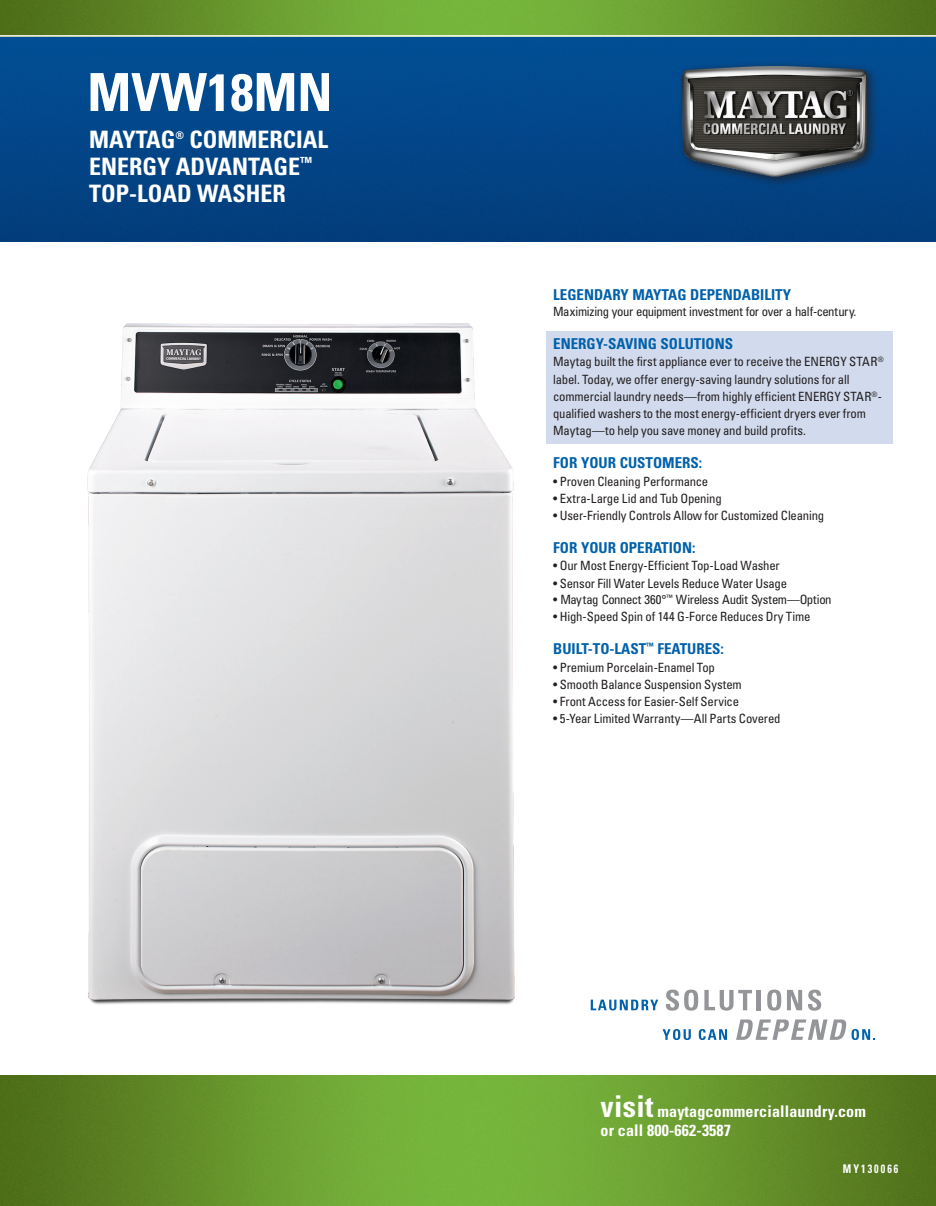
<style>
.page{position:relative;width:936px;height:1206px;background:#fff}
.page>*{position:absolute;margin:0;border:0;box-sizing:border-box;transform-origin:0 0}
.t1{font:700 condensed 52.5px "Univers";color:#fff}
.t2{font:700 condensed 24px "Univers";color:#fff}
.t3{font:700 condensed 16.05px/19.2px "Univers";letter-spacing:.01em;color:#fff}
.t4{font:700 condensed 15px "Univers";color:#0161aa}
.t5{font:700 condensed 13.95px "Univers";color:#fff}
.t6{font:condensed 12.75px/17.2px "Univers";letter-spacing:-.015em;color:#231f20}
.t7{font:condensed 12.75px "Univers";letter-spacing:-.035em;color:#231f20}
.t8{font:700 condensed 12px "Univers";letter-spacing:.2em;color:#fff;scale:.85 1}
.t9{font:700 condensed 10.5px "Univers";color:#fff}
.s1{font-size:30px}
</style>
<div class="page">
<div style="left:546px;top:331px;width:347px;height:112px;background:#d2dbee"></div>
<img style="left:87px;top:323px;width:461px;height:682px">
<img style="left:0;top:37px;width:936px;height:205px">
<img style="left:0;top:1076px;width:936px;height:130px">
<img style="left:0;top:0;width:936px;height:35px">
<div style="left:677px;top:60px;width:201px;height:128px;background:#231f20;opacity:.75"></div>
<img style="left:682px;top:66px;width:185px;height:111px">
<svg style="left:591px;top:1000px;width:67px;height:10px"></svg>
<svg style="left:666px;top:990px;width:32px;height:21px"></svg>
<svg style="left:704px;top:990px;width:48px;height:21px"></svg>
<hr style="left:757px;top:990px;width:4px;height:20px;background:#939598">
<svg style="left:767px;top:990px;width:14px;height:21px"></svg>
<svg style="left:787px;top:990px;width:15px;height:20px"></svg>
<svg style="left:808px;top:990px;width:13px;height:21px"></svg>
<svg style="left:663px;top:1029px;width:28px;height:11px"></svg>
<svg style="left:699px;top:1029px;width:28px;height:11px"></svg>
<svg style="left:736px;top:1019px;width:139px;height:21px"></svg>
<h1 class="t1" style="left:87px;top:60px;width:246px">MVW18MN</h1>
<h2 class="t2" style="left:89px;top:125px;width:88px">MAYTAG</h2>
<p class="t9" style="left:176px;top:128px;width:10px">®</p>
<h2 class="t2" style="left:190px;top:125px;width:140px">COMMERCIAL</h2>
<h2 class="t2" style="left:89px;top:152px;width:27px">ENERGY</h2>
<h2 class="t2" style="left:176px;top:152px;width:57px">ADVANTAGE</h2>
<p class="t5" style="left:300px;top:154px;width:14px">™</p>
<h2 class="t2" style="left:89px;top:179px;width:198px">TOP-LOAD WASHER</h2>
<p class="t4" style="left:553px;top:285px;width:239px">LEGENDARY MAYTAG DEPENDABILITY</p>
<p class="t7" style="left:553px;top:304px;width:305px">Maximizing your equipment investment for over a half-century.</p>
<p class="t4" style="left:553px;top:335px;width:17px">ENERGY</p>
<p class="t4" style="left:603px;top:335px;width:39px">-SAVING</p>
<p class="t4" style="left:661px;top:335px;width:64px">SOLUTIONS</p>
<p class="t6" style="left:553px;top:353px;width:332px">Maytag built the first appliance ever to receive the ENERGY STAR<sup>® </sup>label. Today, we offer energy-saving laundry solutions for all commercial laundry needs—from highly efficient ENERGY STAR<sup>®</sup>- qualified washers to the most energy-efficient dryers ever from Maytag—to help you save money and build profits.</p>
<p class="t4" style="left:553px;top:454px;width:119px">FOR YOUR CUSTOMERS</p>
<p class="t4" style="left:699px;top:454px;width:5px">:</p>
<p class="t6" style="left:553px;top:472px;width:157px">• Proven Cleaning Performance</p>
<p class="t6" style="left:553px;top:489px;width:170px">• Extra-Large Lid and Tub Opening</p>
<p class="t6" style="left:553px;top:507px;width:273px">• User-Friendly Controls Allow for Customized Cleaning</p>
<p class="t4" style="left:553px;top:539px;width:84px">FOR YOUR OPERATI</p>
<p class="t4" style="left:673px;top:539px;width:24px">ON:</p>
<p class="t6" style="left:553px;top:557px;width:228px">• Our Most Energy-Efficient Top-Load Washer</p>
<p class="t6" style="left:553px;top:574px;width:235px">• Sensor Fill Water Levels Reduce Water Usage</p>
<p class="t7" style="left:553px;top:592px;width:280px">• Maytag Connect 360°<sup>™</sup> Wireless Audit System—Option</p>
<p class="t6" style="left:553px;top:608px;width:259px">• High-Speed Spin of 144 G-Force Reduces Dry Time</p>
<p class="t4" style="left:553px;top:640px;width:172px">BUILT-TO-LAST<sup>™</sup> FEATURES:</p>
<p class="t6" style="left:553px;top:658px;width:163px">• Premium Porcelain-Enamel Top</p>
<p class="t6" style="left:553px;top:675px;width:190px">• Smooth Balance Suspension System</p>
<p class="t6" style="left:553px;top:693px;width:187px">• Front Access for Easier-Self Service</p>
<p class="t6" style="left:553px;top:710px;width:229px">• 5-Year Limited Warranty—All Parts Covered</p>
<p class="t3" style="left:601px;top:1102px;width:267px"><span class="s1">VISIT</span> MAYTAGCOMMERCIALLAUNDRY.COM<br>OR CALL 800-662-3587</p>
<p class="t8" style="left:843px;top:1162px;width:67px">MY130066</p>
</div>
